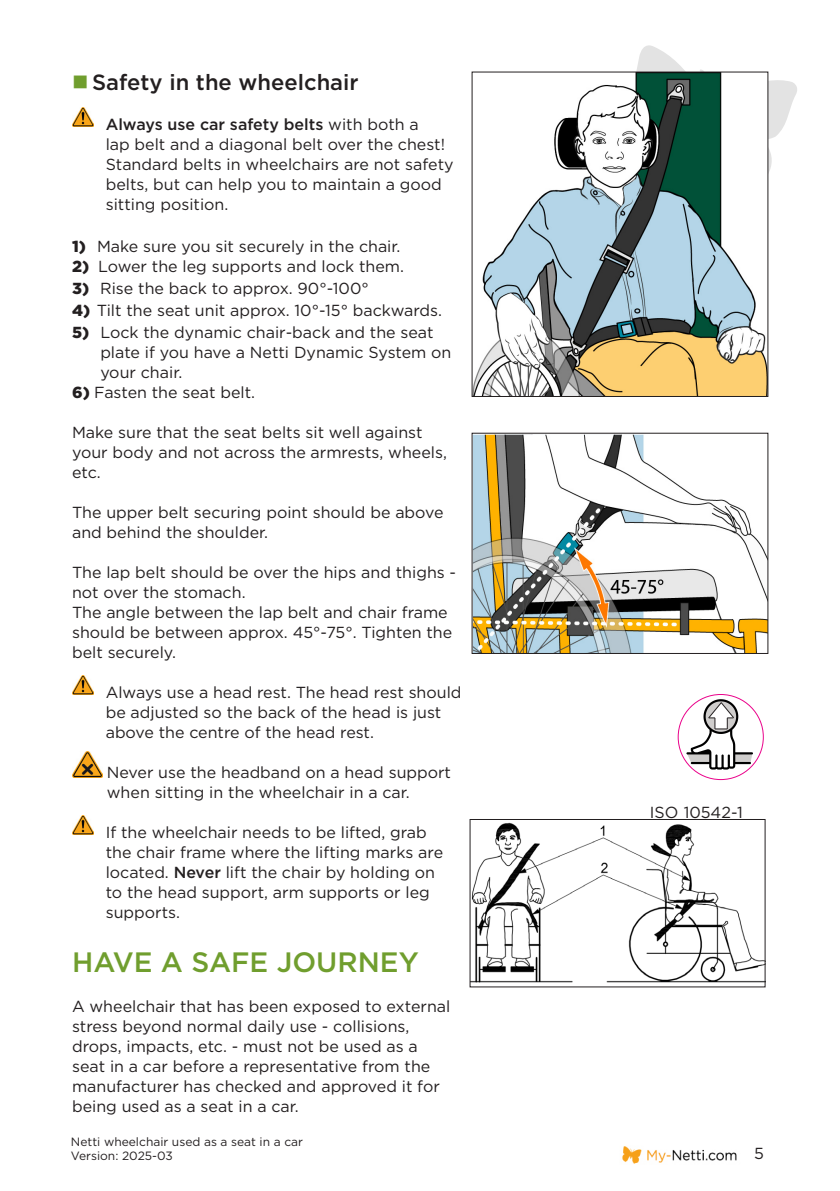
<style>
.page{position:relative;width:840px;height:1191px;background:#fff}
.page>*{position:absolute;margin:0;border:0;box-sizing:border-box;transform-origin:0 0}
.t1{font:500 28px "Gotham";color:#709e2e}
.t2{font:500 22px "Gotham";color:#231f20}
._6__Infotekst{font:16px/20px "Gotham";color:#231f20}
.Netti_Head_20_24{font:16px "Gotham";color:#231f20}
.t3{font:12px/14.4px "Gotham";color:#231f20}
.s1{color:#709e2e}
.s2{font-weight:500}
.s3{font-weight:900}
</style>
<div class="page">
<svg style="left:616px;top:45px;width:181px;height:150px"></svg>
<img style="left:471px;top:822px;width:292px;height:161px">
<div style="left:469px;top:819px;width:296px;height:168px;border:1px solid #231f20"></div>
<img style="left:473px;top:74px;width:293px;height:321px">
<div style="left:471px;top:72px;width:297px;height:325px;border:1px solid #231f20"></div>
<img style="left:473px;top:435px;width:293px;height:217px">
<div style="left:471px;top:433px;width:297px;height:221px;border:1px solid #231f20"></div>
<svg style="left:685px;top:699px;width:67px;height:70px"></svg>
<img style="left:622px;top:1146px;width:115px;height:18px">
<img style="left:72px;top:107px;width:22px;height:19px">
<img style="left:72px;top:675px;width:22px;height:19px">
<img style="left:72px;top:751px;width:30px;height:27px">
<img style="left:72px;top:815px;width:22px;height:19px">
<p class="t2" style="left:72px;top:67px;width:288px"><span class="s1">■</span> Safety in the wheelchair</p>
<p class="_6__Infotekst" style="left:106px;top:114px;width:349px"><span class="s2">Always use car safety belts</span> with both a<br>lap belt and a diagonal belt over the chest!<br>Standard belts in wheelchairs are not safety belts, but can help you to maintain a good sitting position.</p>
<p class="_6__Infotekst" style="left:72px;top:236px;width:330px"><span class="s3">1)</span> Make sure you sit securely in the chair.</p>
<p class="_6__Infotekst" style="left:72px;top:256px;width:333px"><span class="s3">2)</span> Lower the leg supports and lock them.</p>
<p class="_6__Infotekst" style="left:72px;top:278px;width:298px"><span class="s3">3)</span> Rise the back to approx. 90°-100°</p>
<p class="_6__Infotekst" style="left:72px;top:300px;width:371px"><span class="s3">4)</span> Tilt the seat unit approx. 10°-15° backwards.</p>
<p class="_6__Infotekst" style="left:100px;top:322px;width:352px;text-indent:-28px"><span class="s3">5)</span> Lock the dynamic chair-back and the seat plate if you have a Netti Dynamic System on your chair.</p>
<p class="_6__Infotekst" style="left:72px;top:382px;width:184px"><span class="s3">6)</span> Fasten the seat belt.</p>
<p class="_6__Infotekst" style="left:72px;top:422px;width:376px">Make sure that the seat belts sit well against your body and not across the armrests, wheels, etc.</p>
<p class="_6__Infotekst" style="left:72px;top:502px;width:373px">The upper belt securing point should be above and behind the shoulder.</p>
<p class="_6__Infotekst" style="left:72px;top:562px;width:385px">The lap belt should be over the hips and thighs - not over the stomach.</p>
<p class="_6__Infotekst" style="left:72px;top:602px;width:381px">The angle between the lap belt and chair frame should be between approx. 45°-75°. Tighten the belt securely.</p>
<p class="_6__Infotekst" style="left:106px;top:682px;width:357px">Always use a head rest. The head rest should be adjusted so the back of the head is just above the centre of the head rest.</p>
<p class="_6__Infotekst" style="left:107px;top:762px;width:345px">Never use the headband on a head support when sitting in the wheelchair in a car.</p>
<p class="_6__Infotekst" style="left:106px;top:822px;width:339px">If the wheelchair needs to be lifted, grab the chair frame where the lifting marks are located. <span class="s2">Never</span> lift the chair by holding on to the head support, arm supports or leg supports.</p>
<p class="t1" style="left:72px;top:943px;width:348px">HAVE A SAFE JOURNEY</p>
<p class="_6__Infotekst" style="left:72px;top:995px;width:379px">A wheelchair that has been exposed to external stress beyond normal daily use - collisions, drops, impacts, etc. - must not be used as a seat in a car before a representative from the manufacturer has checked and approved it for being used as a seat in a car.</p>
<p class="t3" style="left:71px;top:1134px;width:233px">Netti wheelchair used as a seat in a car<br>Version: 2025-03</p>
<p class="Netti_Head_20_24" style="left:649px;top:803px;width:94px">ISO 10542-1</p>
<p class="_6__Infotekst" style="left:753px;top:1143px;width:11px">5</p>
</div>
